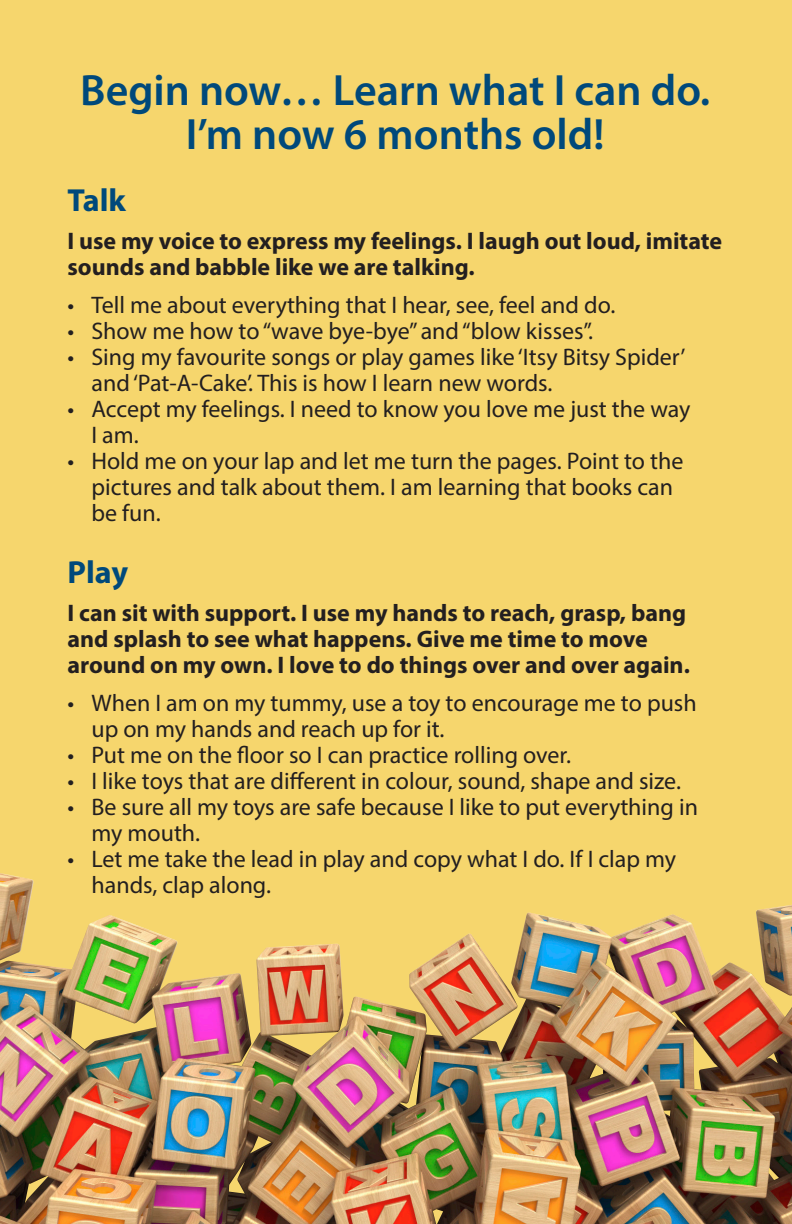
<style>
.page{position:relative;width:792px;height:1224px;background:#f6d66d}
.page>*{position:absolute;margin:0;border:0;box-sizing:border-box;transform-origin:0 0}
.t1{font:600 44px "Myriad Pro";color:#00497b}
.subhead{font:700 32px "Myriad Pro";color:#00497b}
.t2{font:24px/26px "Myriad Pro";color:#231f20}
.subhead2{font:700 24px/26px "Myriad Pro";color:#231f20}
</style>
<div class="page">
<img style="left:0;top:873px;width:792px;height:351px">
<p class="t1" style="left:80px;top:62px;width:632px">Begin now… Learn what I can do.</p>
<p class="t1" style="left:186px;top:106px;width:420px">I’m now 6 months old!</p>
<p class="subhead" style="left:68px;top:179px;width:60px">Talk</p>
<p class="subhead2" style="left:68px;top:227px;width:656px">I use my voice to express my feelings. I laugh out loud, imitate sounds and babble like we are talking.</p>
<p class="t2" style="left:68px;top:292px;width:549px">• Tell me about everything that I hear, see, feel and do.</p>
<p class="t2" style="left:68px;top:318px;width:527px">• Show me how to “wave bye-bye” and “blow kisses”.</p>
<p class="t2" style="left:92px;top:344px;width:595px;text-indent:-24px">• Sing my favourite songs or play games like ‘Itsy Bitsy Spider’ and ‘Pat-A-Cake’. This is how I learn new words.</p>
<p class="t2" style="left:92px;top:396px;width:601px;text-indent:-24px">• Accept my feelings. I need to know you love me just the way<br>I am.</p>
<p class="t2" style="left:92px;top:448px;width:593px;text-indent:-24px">• Hold me on your lap and let me turn the pages. Point to the pictures and talk about them. I am learning that books can be fun.</p>
<p class="subhead" style="left:68px;top:551px;width:62px">Play</p>
<p class="subhead2" style="left:68px;top:599px;width:624px">I can sit with support. I use my hands to reach, grasp, bang and splash to see what happens. Give me time to move around on my own. I love to do things over and over again.</p>
<p class="t2" style="left:92px;top:690px;width:607px;text-indent:-24px">• When I am on my tummy, use a toy to encourage me to push up on my hands and reach up for it.</p>
<p class="t2" style="left:68px;top:742px;width:505px">• Put me on the floor so I can practice rolling over.</p>
<p class="t2" style="left:68px;top:768px;width:615px">• I like toys that are different in colour, sound, shape and size.</p>
<p class="t2" style="left:92px;top:794px;width:608px;text-indent:-24px">• Be sure all my toys are safe because I like to put everything in my mouth.</p>
<p class="t2" style="left:92px;top:846px;width:586px;text-indent:-24px">• Let me take the lead in play and copy what I do. If I clap my hands, clap along.</p>
</div>
